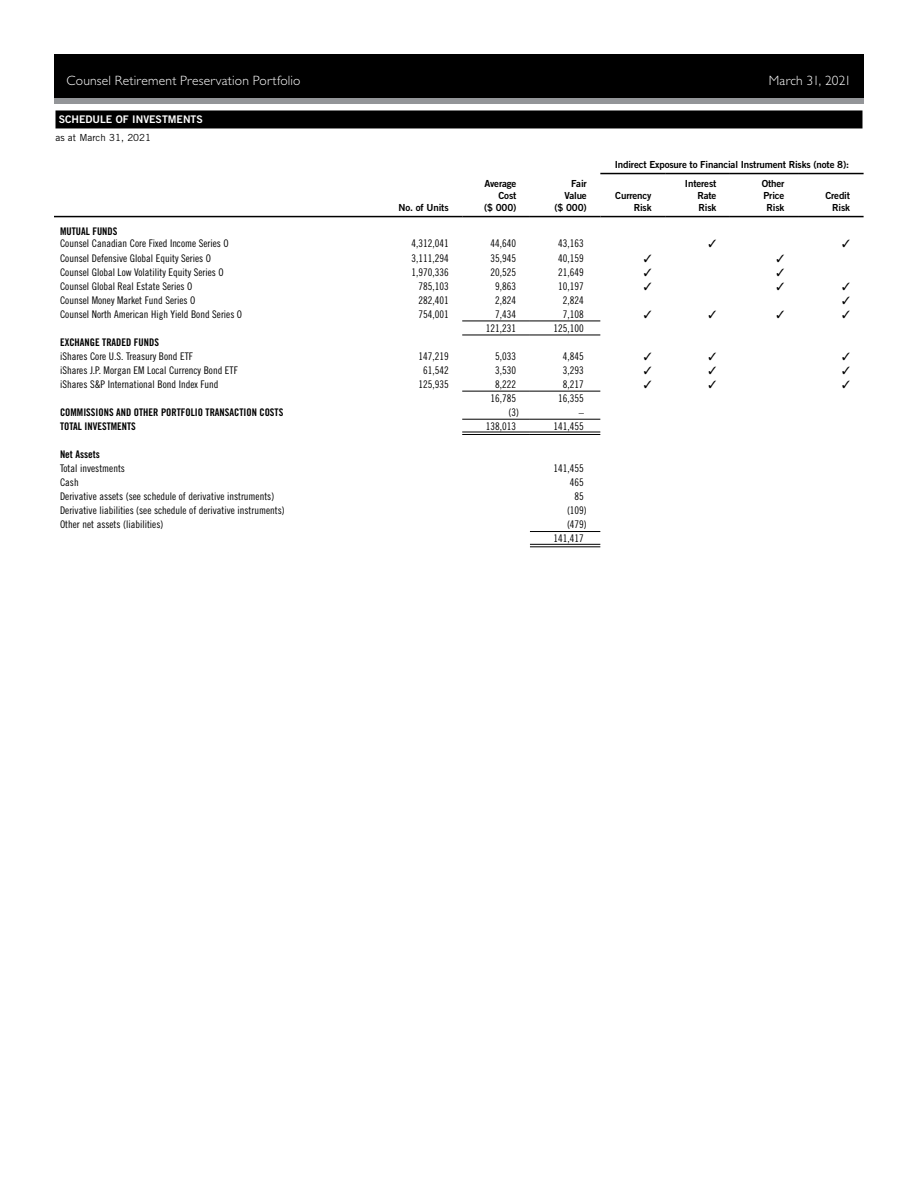
<style>
.page{position:relative;width:918px;height:1188px;background:#fff}
.page>*{position:absolute;margin:0;border:0;box-sizing:border-box;transform-origin:0 0}
.t1{font:300 13.5px "Gill Sans Std";letter-spacing:.015em;color:#fff}
.Cell_Text{font:10.5px "Trade Gothic LT Std Cn 18";color:#000}
.OPT_1_-_Header{font:10.5px "Trade Gothic LT Std Bd Cn 20";color:#000}
.t2{font:10.5px "Trade Gothic LT Std Bd 2";color:#fff}
.t3{font:9.75px/12px "Trade Gothic LT Std Bd 2";letter-spacing:-.015em;color:#000;text-align:right}
.t4{font:9.75px "Trade Gothic LT Std";color:#000}
</style>
<div class="page">
<div style="left:54px;top:54px;width:810px;height:46px;background:#000"></div>
<div style="left:54px;top:98px;width:810px;height:5px;background:#939598"></div>
<div style="left:56px;top:110px;width:806px;height:18px;background:#000"></div>
<hr style="left:600px;top:173px;width:65px;height:1px;background:#000">
<hr style="left:665px;top:173px;width:65px;height:1px;background:#000">
<hr style="left:730px;top:173px;width:68px;height:1px;background:#000">
<hr style="left:798px;top:173px;width:66px;height:1px;background:#000">
<hr style="left:375px;top:216px;width:87px;height:1px;background:#000">
<hr style="left:462px;top:216px;width:68px;height:1px;background:#000">
<hr style="left:530px;top:216px;width:70px;height:1px;background:#000">
<hr style="left:600px;top:216px;width:65px;height:1px;background:#000">
<hr style="left:665px;top:216px;width:65px;height:1px;background:#000">
<hr style="left:730px;top:216px;width:68px;height:1px;background:#000">
<hr style="left:798px;top:216px;width:66px;height:1px;background:#000">
<hr style="left:54px;top:216px;width:321px;height:1px;background:#000">
<hr style="left:462px;top:432px;width:68px;height:1px;background:#000">
<hr style="left:462px;top:434px;width:68px;height:1px;background:#000">
<hr style="left:530px;top:432px;width:70px;height:1px;background:#000">
<hr style="left:530px;top:434px;width:70px;height:1px;background:#000">
<hr style="left:530px;top:544px;width:70px;height:1px;background:#000">
<hr style="left:530px;top:547px;width:70px;height:1px;background:#000">
<hr style="left:462px;top:419px;width:68px;height:1px;background:#000">
<hr style="left:530px;top:419px;width:70px;height:1px;background:#000">
<hr style="left:530px;top:531px;width:70px;height:1px;background:#000">
<hr style="left:462px;top:321px;width:68px;height:1px;background:#000">
<hr style="left:530px;top:321px;width:70px;height:1px;background:#000">
<hr style="left:462px;top:335px;width:68px;height:1px;background:#000">
<hr style="left:530px;top:335px;width:70px;height:1px;background:#000">
<hr style="left:462px;top:391px;width:68px;height:1px;background:#000">
<hr style="left:530px;top:391px;width:70px;height:1px;background:#000">
<p class="t1" style="left:67px;top:72px;width:235px">Counsel Retirement Preservation Portfolio</p>
<p class="t1" style="left:769px;top:72px;width:84px">March 31, 2021</p>
<p class="t2" style="left:59px;top:113px;width:146px">SCHEDULE OF INVESTMENTS</p>
<p class="t4" style="left:56px;top:132px;width:97px">as at March 31, 2021</p>
<p class="t3" style="left:615px;top:158px;width:236px">Indirect Exposure to Financial Instrument Risks (note 8):</p>
<p class="t3" style="left:399px;top:201px;width:52px">No. of Units</p>
<p class="t3" style="left:484px;top:177px;width:34px">Average<br>Cost<br>($ 000)</p>
<p class="t3" style="left:554px;top:177px;width:34px">Fair<br>Value ($ 000)</p>
<p class="t3" style="left:615px;top:189px;width:38px">Currency<br>Risk</p>
<p class="t3" style="left:697px;top:177px;width:21px;text-align:justify;text-indent:-12px">Interest Rate Risk</p>
<p class="t3" style="left:762px;top:177px;width:24px;text-align:center">Other<br>Price<br>Risk</p>
<p class="t3" style="left:825px;top:189px;width:26px">Credit<br>Risk</p>
<p class="OPT_1_-_Header" style="left:60px;top:225px;width:59px">MUTUAL FUNDS</p>
<p class="Cell_Text" style="left:60px;top:238px;width:170px">Counsel Canadian Core Fixed Income Series O</p>
<p class="Cell_Text" style="left:411px;top:238px;width:39px">4,312,041</p>
<p class="Cell_Text" style="left:491px;top:238px;width:27px">44,640</p>
<p class="Cell_Text" style="left:558px;top:238px;width:27px">43,163</p>
<p class="Cell_Text" style="left:60px;top:252px;width:153px">Counsel Defensive Global Equity Series O</p>
<p class="Cell_Text" style="left:411px;top:252px;width:39px">3,111,294</p>
<p class="Cell_Text" style="left:491px;top:252px;width:27px">35,945</p>
<p class="Cell_Text" style="left:558px;top:252px;width:27px">40,159</p>
<p class="Cell_Text" style="left:60px;top:266px;width:165px">Counsel Global Low Volatility Equity Series O</p>
<p class="Cell_Text" style="left:411px;top:266px;width:39px">1,970,336</p>
<p class="Cell_Text" style="left:491px;top:266px;width:27px">20,525</p>
<p class="Cell_Text" style="left:558px;top:266px;width:27px">21,649</p>
<p class="Cell_Text" style="left:60px;top:280px;width:134px">Counsel Global Real Estate Series O</p>
<p class="Cell_Text" style="left:418px;top:280px;width:32px">785,103</p>
<p class="Cell_Text" style="left:495px;top:280px;width:22px">9,863</p>
<p class="Cell_Text" style="left:558px;top:280px;width:27px">10,197</p>
<p class="Cell_Text" style="left:60px;top:294px;width:137px">Counsel Money Market Fund Series O</p>
<p class="Cell_Text" style="left:418px;top:294px;width:32px">282,401</p>
<p class="Cell_Text" style="left:495px;top:294px;width:22px">2,824</p>
<p class="Cell_Text" style="left:563px;top:294px;width:22px">2,824</p>
<p class="Cell_Text" style="left:60px;top:308px;width:184px">Counsel North American High Yield Bond Series O</p>
<p class="Cell_Text" style="left:418px;top:308px;width:32px">754,001</p>
<p class="Cell_Text" style="left:495px;top:308px;width:22px">7,434</p>
<p class="Cell_Text" style="left:563px;top:308px;width:22px">7,108</p>
<p class="Cell_Text" style="left:486px;top:322px;width:32px">121,231</p>
<p class="Cell_Text" style="left:554px;top:322px;width:32px">125,100</p>
<p class="OPT_1_-_Header" style="left:60px;top:336px;width:101px">EXCHANGE TRADED FUNDS</p>
<p class="Cell_Text" style="left:60px;top:350px;width:134px">iShares Core U.S. Treasury Bond ETF</p>
<p class="Cell_Text" style="left:418px;top:350px;width:32px">147,219</p>
<p class="Cell_Text" style="left:495px;top:350px;width:22px">5,033</p>
<p class="Cell_Text" style="left:563px;top:350px;width:22px">4,845</p>
<p class="Cell_Text" style="left:60px;top:364px;width:179px">iShares J.P. Morgan EM Local Currency Bond ETF</p>
<p class="Cell_Text" style="left:423px;top:364px;width:27px">61,542</p>
<p class="Cell_Text" style="left:495px;top:364px;width:22px">3,530</p>
<p class="Cell_Text" style="left:563px;top:364px;width:22px">3,293</p>
<p class="Cell_Text" style="left:60px;top:378px;width:160px">iShares S&amp;P International Bond Index Fund</p>
<p class="Cell_Text" style="left:418px;top:378px;width:32px">125,935</p>
<p class="Cell_Text" style="left:495px;top:378px;width:22px">8,222</p>
<p class="Cell_Text" style="left:563px;top:378px;width:22px">8,217</p>
<p class="Cell_Text" style="left:491px;top:392px;width:27px">16,785</p>
<p class="Cell_Text" style="left:558px;top:392px;width:27px">16,355</p>
<p class="OPT_1_-_Header" style="left:60px;top:406px;width:225px">COMMISSIONS AND OTHER PORTFOLIO TRANSACTION COSTS</p>
<p class="Cell_Text" style="left:509px;top:406px;width:12px">(3)</p>
<p class="Cell_Text" style="left:579px;top:406px;width:7px">–</p>
<p class="OPT_1_-_Header" style="left:60px;top:420px;width:77px">TOTAL INVESTMENTS</p>
<p class="Cell_Text" style="left:486px;top:420px;width:32px">138,013</p>
<p class="Cell_Text" style="left:554px;top:420px;width:32px">141,455</p>
<p class="OPT_1_-_Header" style="left:60px;top:448px;width:41px">Net Assets</p>
<p class="Cell_Text" style="left:60px;top:462px;width:66px">Total investments</p>
<p class="Cell_Text" style="left:554px;top:462px;width:32px">141,455</p>
<p class="Cell_Text" style="left:60px;top:476px;width:20px">Cash</p>
<p class="Cell_Text" style="left:570px;top:476px;width:15px">465</p>
<p class="Cell_Text" style="left:60px;top:490px;width:216px">Derivative assets (see schedule of derivative instruments)</p>
<p class="Cell_Text" style="left:575px;top:490px;width:11px">85</p>
<p class="Cell_Text" style="left:60px;top:504px;width:226px">Derivative liabilities (see schedule of derivative instruments)</p>
<p class="Cell_Text" style="left:567px;top:504px;width:21px">(109)</p>
<p class="Cell_Text" style="left:60px;top:518px;width:105px">Other net assets (liabilities)</p>
<p class="Cell_Text" style="left:567px;top:518px;width:21px">(479)</p>
<p class="Cell_Text" style="left:554px;top:532px;width:32px">141,417</p>
</div>
